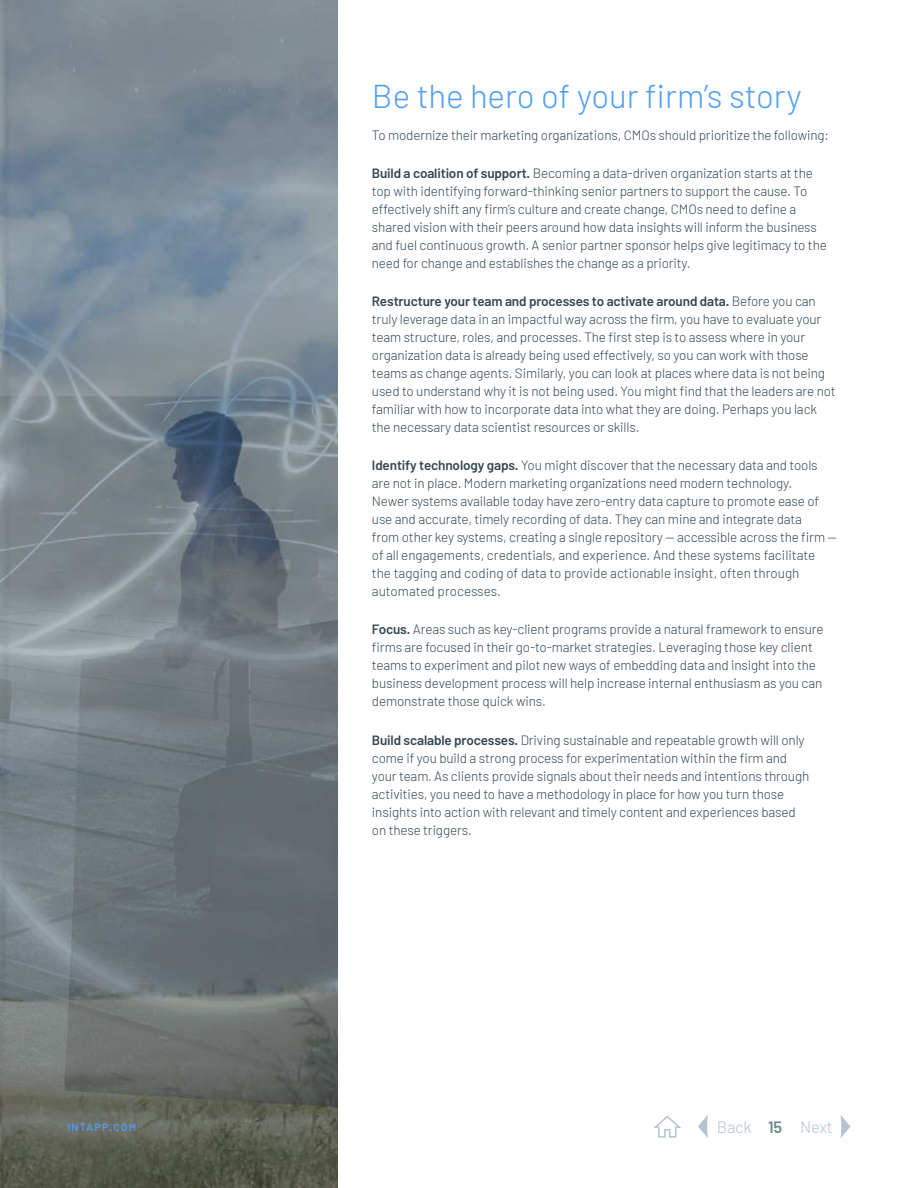
<style>
.page{position:relative;width:918px;height:1188px;background:#fff}
.page>*{position:absolute;margin:0;border:0;box-sizing:border-box;transform-origin:0 0}
.t1{font:300 33px "Barlow";color:#4f9df5}
.t2{font:300 16.5px "Barlow";letter-spacing:-.01em;color:#b5c2cf}
.t3{font:300 13.5px/18px "Barlow";letter-spacing:-.01em;color:#334553}
.t4{font:600 10.5px "Barlow";letter-spacing:.12em;color:#4f9df5}
.s1{font-weight:600}
.s2{font-weight:600;color:#6e878f}
</style>
<div class="page">
<svg style="left:653px;top:1115px;width:28px;height:23px"></svg>
<svg style="left:0;top:0;width:338px;height:1188px"></svg>
<svg style="left:840px;top:1115px;width:10px;height:23px"></svg>
<svg style="left:698px;top:1115px;width:10px;height:23px"></svg>
<h1 class="t1" style="left:372px;top:72px;width:431px">Be the hero of your firm’s story</h1>
<p class="t3" style="left:372px;top:125px;width:459px">To modernize their marketing organizations, CMOs should prioritize the following:</p>
<p class="t3" style="left:372px;top:163px;width:456px"><span class="s1">Build a coalition of support.</span> Becoming a data-driven organization starts at the top with identifying forward-thinking senior partners to support the cause. To effectively shift any firm’s culture and create change, CMOs need to define a shared vision with their peers around how data insights will inform the business and fuel continuous growth. A senior partner sponsor helps give legitimacy to the need for change and establishes the change as a priority.</p>
<p class="t3" style="left:372px;top:291px;width:465px"><span class="s1">Restructure your team and processes to activate around data.</span> Before you can truly leverage data in an impactful way across the firm, you have to evaluate your team structure, roles, and processes. The first step is to assess where in your organization data is already being used effectively, so you can work with those teams as change agents. Similarly, you can look at places where data is not being used to understand why it is not being used. You might find that the leaders are not familiar with how to incorporate data into what they are doing. Perhaps you lack the necessary data scientist resources or skills.</p>
<p class="t3" style="left:372px;top:455px;width:467px"><span class="s1">Identify technology gaps.</span> You might discover that the necessary data and tools are not in place. Modern marketing organizations need modern technology.<br>Newer systems available today have zero-entry data capture to promote ease of use and accurate, timely recording of data. They can mine and integrate data<br>from other key systems, creating a single repository — accessible across the firm — of all engagements, credentials, and experience. And these systems facilitate the tagging and coding of data to provide actionable insight, often through automated processes.</p>
<p class="t3" style="left:372px;top:620px;width:453px"><span class="s1">Focus.</span> Areas such as key-client programs provide a natural framework to ensure firms are focused in their go-to-market strategies. Leveraging those key client teams to experiment and pilot new ways of embedding data and insight into the business development process will help increase internal enthusiasm as you can demonstrate those quick wins.</p>
<p class="t3" style="left:372px;top:730px;width:439px"><span class="s1">Build scalable processes.</span> Driving sustainable and repeatable growth will only come if you build a strong process for experimentation within the firm and your team. As clients provide signals about their needs and intentions through activities, you need to have a methodology in place for how you turn those insights into action with relevant and timely content and experiences based on these triggers.</p>
<p class="t4" style="left:68px;top:1121px;width:70px">INTAPP.COM</p>
<p class="t2" style="left:717px;top:1115px;width:117px">Back <span class="s2">15</span> Next</p>
</div>
